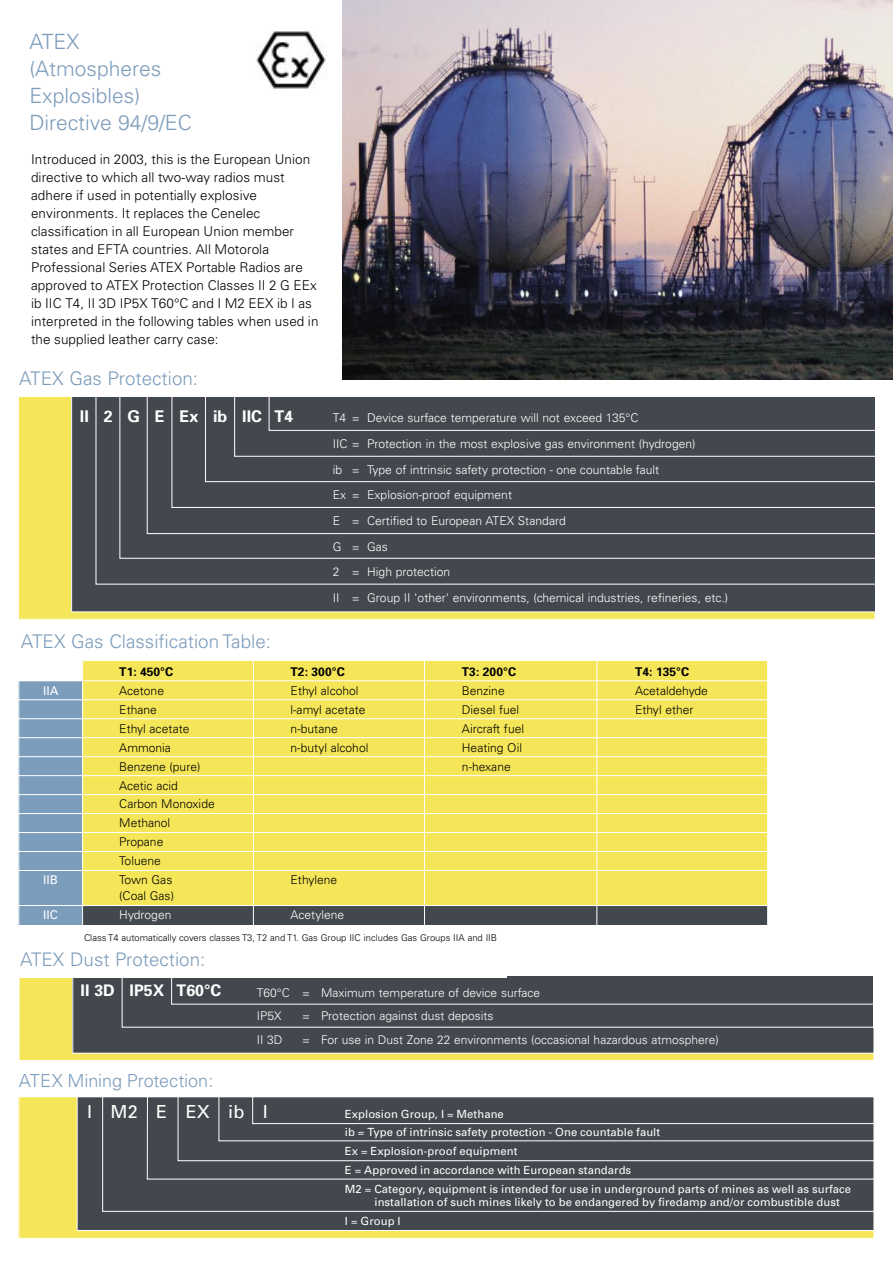
<style>
.page{position:relative;width:893px;height:1263px;background:#fff}
.page>*{position:absolute;margin:0;border:0;box-sizing:border-box;transform-origin:0 0}
.t1{font:300 21px/27px "Univers";color:#7c9cbb}
.t2{font:300 18.75px "Univers";color:#7c9cbb}
.D_subhed1_U45_14_18__p3__p3{font:300 18px "Univers";color:#7c9cbb}
.t3{font:18px "Univers";color:#fefefe}
.t4{font:700 16.2px "Univers";color:#fff}
.t5{font:700 16.05px "Univers";color:#fff}
.E_text1_U45_9_12__p0{font:300 13.5px/18px "Univers";letter-spacing:.005em;color:#000}
.t6{font:300 12.15px/25.7px "Univers";color:#fff}
.t7{font:300 12.15px/18.9px "Univers";color:#000}
.t8{font:700 12.15px "Univers";color:#000}
.t9{font:12.15px "Univers";color:#fff}
.t10{font:300 12px/23.5px "Univers";color:#fff}
.t11{font:11.25px/13.5px "Univers";letter-spacing:.005em;color:#fefefe}
.t12{font:300 9.45px "Univers";color:#000}
</style>
<div class="page">
<img style="left:256px;top:31px;width:71px;height:58px">
<img style="left:343px;top:0;width:550px;height:380px">
<div style="left:19px;top:1097px;width:855px;height:141px;background:#f5e659"></div>
<div style="left:77px;top:1097px;width:797px;height:133px;background:#43484e"></div>
<div style="left:18px;top:396px;width:857px;height:223px;background:#f5e659"></div>
<div style="left:71px;top:397px;width:804px;height:215px;background:#43484e"></div>
<div style="left:13px;top:388px;width:864px;height:9px;background:#fff"></div>
<div style="left:18px;top:681px;width:73px;height:244px;background:#7c9cbb"></div>
<div style="left:83px;top:894px;width:685px;height:31px;background:#43484e"></div>
<div style="left:83px;top:661px;width:685px;height:245px;background:#f5e659"></div>
<hr style="left:17px;top:680px;width:753px;height:1px;background:#fff">
<hr style="left:17px;top:699px;width:753px;height:1px;background:#fff">
<hr style="left:17px;top:718px;width:753px;height:1px;background:#fff">
<hr style="left:17px;top:737px;width:753px;height:1px;background:#fff">
<hr style="left:17px;top:756px;width:753px;height:1px;background:#fff">
<hr style="left:17px;top:775px;width:753px;height:1px;background:#fff">
<hr style="left:17px;top:794px;width:753px;height:1px;background:#fff">
<hr style="left:17px;top:813px;width:753px;height:1px;background:#fff">
<hr style="left:17px;top:832px;width:753px;height:1px;background:#fff">
<hr style="left:17px;top:851px;width:753px;height:1px;background:#fff">
<hr style="left:17px;top:870px;width:753px;height:1px;background:#fff">
<hr style="left:17px;top:905px;width:753px;height:1px;background:#fff">
<hr style="left:253px;top:659px;width:1px;height:299px;background:#fff">
<hr style="left:424px;top:659px;width:1px;height:299px;background:#fff">
<hr style="left:596px;top:659px;width:1px;height:299px;background:#fff">
<hr style="left:82px;top:656px;width:1px;height:300px;background:#fff">
<div style="left:19px;top:975px;width:855px;height:86px;background:#f5e659"></div>
<div style="left:19px;top:975px;width:855px;height:86px;border:1px solid #fff"></div>
<svg style="left:72px;top:976px;width:802px;height:78px"></svg>
<div style="left:19px;top:951px;width:488px;height:26px;background:#fff"></div>
<div style="left:11px;top:970px;width:871px;height:6px;background:#fff"></div>
<svg style="left:102px;top:1097px;width:772px;height:115px"></svg>
<svg style="left:147px;top:1097px;width:727px;height:83px"></svg>
<svg style="left:177px;top:1097px;width:697px;height:64px"></svg>
<svg style="left:218px;top:1097px;width:656px;height:44px"></svg>
<h1 class="t1" style="left:29px;top:28px;width:164px">ATEX (Atmospheres<br>Explosibles)<br>Directive 94/9/EC</h1>
<p class="E_text1_U45_9_12__p0" style="left:31px;top:150px;width:289px">Introduced in 2003, this is the European Union directive to which all two-way radios must adhere if used in potentially explosive environments. It replaces the Cenelec classification in all European Union member states and EFTA countries. All Motorola Professional Series ATEX Portable Radios are approved to ATEX Protection Classes II 2 G EEx ib IIC T4, II 3D IP5X T60°C and I M2 EEX ib I as interpreted in the following tables when used in the supplied leather carry case:</p>
<h2 class="t2" style="left:19px;top:367px;width:181px">ATEX Gas Protection:</h2>
<p class="t4" style="left:80px;top:406px;width:215px">II 2 G E Ex ib IIC T4</p>
<p class="t6" style="left:333px;top:405px;width:397px">T4 = Device surface temperature will not exceed 135°C<br>IIC = Protection in the most explosive gas environment (hydrogen)<br>ib = Type of intrinsic safety protection - one countable fault<br>Ex = Explosion-proof equipment<br>E = Certified to European ATEX Standard<br>G = Gas<br>2 = High protection<br>II = Group II 'other' environments, (chemical industries, refineries, etc.)</p>
<h2 class="t2" style="left:21px;top:630px;width:252px">ATEX Gas Classification Table:</h2>
<p class="t8" style="left:119px;top:663px;width:55px">T1: 450°C</p>
<p class="t8" style="left:291px;top:663px;width:56px">T2: 300°C</p>
<p class="t8" style="left:462px;top:663px;width:56px">T3: 200°C</p>
<p class="t8" style="left:635px;top:663px;width:55px">T4: 135°C</p>
<p class="t9" style="left:43px;top:683px;width:17px">IIA</p>
<p class="t7" style="left:119px;top:680px;width:46px">Acetone</p>
<p class="t7" style="left:291px;top:680px;width:69px">Ethyl alcohol</p>
<p class="t7" style="left:462px;top:680px;width:44px">Benzine</p>
<p class="t7" style="left:635px;top:680px;width:74px">Acetaldehyde</p>
<p class="t7" style="left:119px;top:699px;width:39px">Ethane</p>
<p class="t7" style="left:291px;top:699px;width:76px">l-amyl acetate</p>
<p class="t7" style="left:462px;top:699px;width:59px">Diesel fuel</p>
<p class="t7" style="left:635px;top:699px;width:60px">Ethyl ether</p>
<p class="t7" style="left:119px;top:718px;width:72px">Ethyl acetate</p>
<p class="t7" style="left:291px;top:718px;width:49px">n-butane</p>
<p class="t7" style="left:462px;top:718px;width:64px">Aircraft fuel</p>
<p class="t7" style="left:119px;top:737px;width:53px">Ammonia</p>
<p class="t7" style="left:291px;top:737px;width:79px">n-butyl alcohol</p>
<p class="t7" style="left:462px;top:737px;width:62px">Heating Oil</p>
<p class="t7" style="left:119px;top:756px;width:83px">Benzene (pure)</p>
<p class="t7" style="left:462px;top:756px;width:50px">n-hexane</p>
<p class="t7" style="left:119px;top:775px;width:97px">Acetic acid<br>Carbon Monoxide<br>Methanol<br>Propane<br>Toluene</p>
<p class="t9" style="left:43px;top:872px;width:16px">IIB</p>
<p class="t7" style="left:119px;top:870px;width:55px">Town Gas</p>
<p class="t7" style="left:291px;top:870px;width:48px">Ethylene</p>
<p class="t7" style="left:119px;top:886px;width:56px">(Coal Gas)</p>
<p class="t9" style="left:43px;top:907px;width:16px">IIC</p>
<p class="t6" style="left:119px;top:902px;width:54px">Hydrogen</p>
<p class="t6" style="left:291px;top:902px;width:55px">Acetylene</p>
<p class="t12" style="left:84px;top:932px;width:415px">Class T4 automatically covers classes T3, T2 and T1. Gas Group IIC includes Gas Groups IIA and IIB</p>
<h2 class="t2" style="left:20px;top:948px;width:187px">ATEX Dust Protection:</h2>
<p class="t5" style="left:81px;top:980px;width:142px">II 3D IP5X T60°C</p>
<p class="t10" style="left:257px;top:980px;width:285px">T60°C = Maximum temperature of device surface<br>IP5X</p>
<p class="t10" style="left:302px;top:1004px;width:193px">= Protection against dust deposits</p>
<p class="D_subhed1_U45_14_18__p3__p3" style="left:19px;top:1069px;width:196px">ATEX Mining Protection:</p>
<p class="t10" style="left:257px;top:1027px;width:27px">II 3D</p>
<p class="t10" style="left:302px;top:1027px;width:418px">= For use in Dust Zone 22 environments (occasional hazardous atmosphere)</p>
<p class="t3" style="left:87px;top:1100px;width:182px">I M2 E EX ib I</p>
<p class="t11" style="left:345px;top:1107px;width:160px">Explosion Group, I = Methane</p>
<p class="t11" style="left:345px;top:1125px;width:317px">ib = Type of intrinsic safety protection - One countable fault</p>
<p class="t11" style="left:345px;top:1144px;width:174px">Ex = Explosion-proof equipment</p>
<p class="t11" style="left:345px;top:1163px;width:288px">E = Approved in accordance with European standards</p>
<p class="t11" style="left:374px;top:1182px;width:478px;text-indent:-30px">M2 = Category, equipment is intended for use in underground parts of mines as well as surface installation of such mines likely to be endangered by firedamp and/or combustible dust</p>
<p class="t11" style="left:345px;top:1214px;width:57px">I = Group I</p>
</div>
